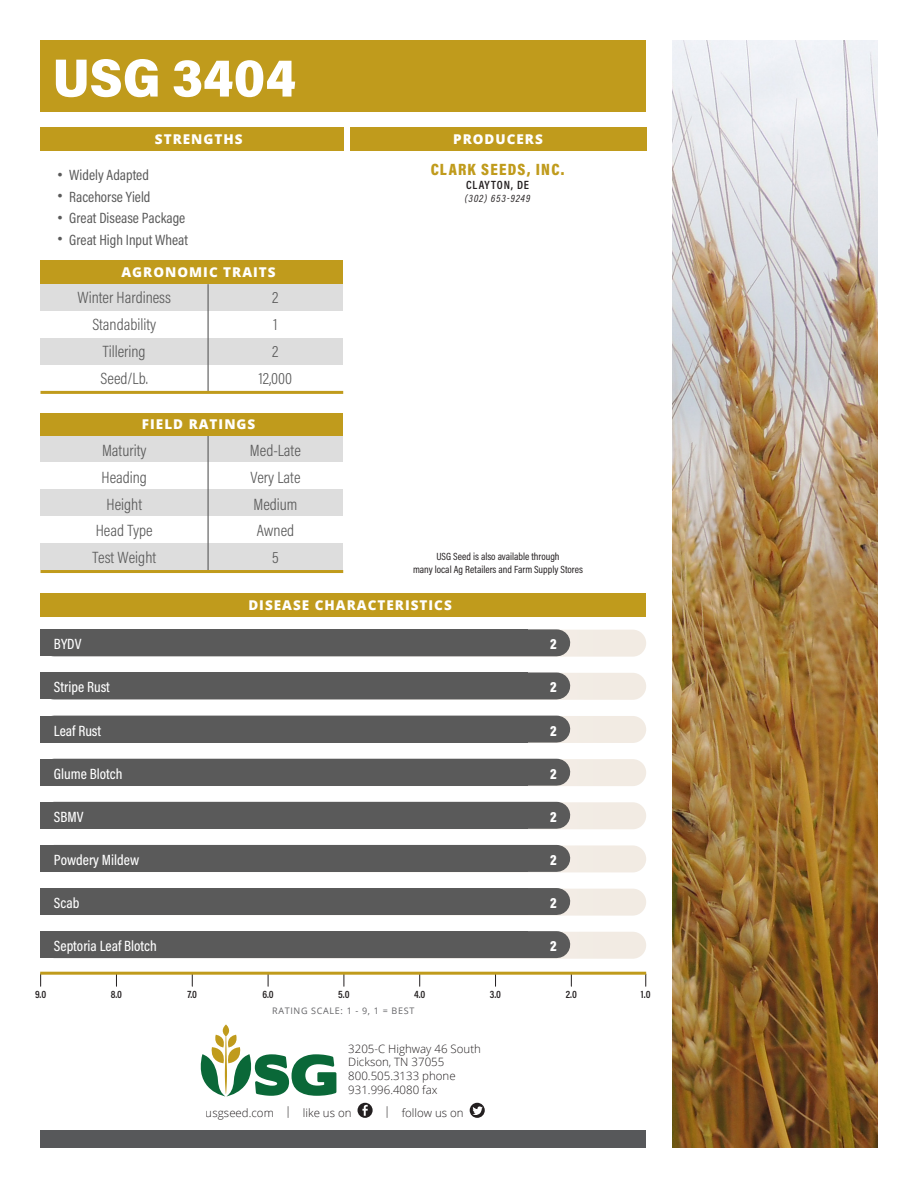
<style>
.page{position:relative;width:918px;height:1188px;background:#fff}
.page>*{position:absolute;margin:0;border:0;box-sizing:border-box;transform-origin:0 0}
.t1{font:900 53.85px "Acumin Pro Semi Condensed";color:#fff}
.t2{font:300 16.5px "Acumin Pro Condensed";color:#595959}
.Producer_Name{font:900 16.5px "Acumin Pro Cond";letter-spacing:.075em;color:#c09b1c}
.t3{font:500 15px "Acumin Pro Condensed";color:#fff}
.t4{font:15px "Acumin Pro Condensed";color:#595959}
.t5{font:900 15px "Acumin Pro Condensed";color:#fff}
.t6{font:800 13.5px "Open Sans";letter-spacing:.075em;color:#fff}
.Producer{font:600 12px "Acumin Pro Cond";letter-spacing:.075em;color:#231f20}
.t7{font:300 11.55px/13.8px "Open Sans";color:#231f20}
.t8{font:10.5px/12.6px "Acumin Pro Cond";color:#231f20;text-align:center}
.t9{font:600 10.5px "Acumin Pro Cond";color:#231f20}
.Producer-2{font:italic 10.5px "Acumin Pro Cond";letter-spacing:.075em;color:#231f20}
.t10{font:9px "Open Sans";letter-spacing:.075em;color:#636366}
.s1{font-family:"Arial"}
</style>
<div class="page">
<svg style="left:51px;top:630px;width:595px;height:27px;background:#dcd7d1"></svg>
<svg style="left:557px;top:759px;width:89px;height:27px;background:#e1dbd4"></svg>
<svg style="left:51px;top:673px;width:595px;height:27px;background:#d9d4ce"></svg>
<svg style="left:557px;top:802px;width:89px;height:27px;background:#e1dbd4"></svg>
<svg style="left:557px;top:716px;width:89px;height:27px;background:#e1dbd4"></svg>
<svg style="left:557px;top:845px;width:89px;height:27px;background:#e1dbd5"></svg>
<svg style="left:54px;top:932px;width:592px;height:27px;background:#e3ded8"></svg>
<svg style="left:376px;top:889px;width:270px;height:27px;background:#e3ddd7"></svg>
<svg style="left:201px;top:1024px;width:135px;height:72px"></svg>
<svg style="left:358px;top:1103px;width:15px;height:15px"></svg>
<svg style="left:470px;top:1103px;width:15px;height:15px"></svg>
<div style="left:40px;top:593px;width:606px;height:24px;background:#c09b1c"></div>
<div style="left:40px;top:260px;width:303px;height:24px;background:#c09b1c"></div>
<div style="left:40px;top:413px;width:303px;height:23px;background:#c09b1c"></div>
<div style="left:40px;top:127px;width:304px;height:24px;background:#c09b1c"></div>
<svg style="left:645px;top:974px;width:1px;height:12px"></svg>
<svg style="left:40px;top:974px;width:1px;height:12px"></svg>
<hr style="left:42px;top:972px;width:603px;height:3px;background:#c09b1c">
<div style="left:350px;top:127px;width:296px;height:24px;background:#c09b1c"></div>
<div style="left:40px;top:40px;width:606px;height:72px;background:#c09b1c"></div>
<div style="left:40px;top:1130px;width:606px;height:18px;background:#57585a"></div>
<img style="left:673px;top:40px;width:205px;height:1107px">
<div style="left:40px;top:629px;width:488px;height:27px;background:#5a5a5a"></div>
<div style="left:40px;top:673px;width:488px;height:26px;background:#5a5a5a"></div>
<div style="left:40px;top:716px;width:488px;height:27px;background:#5a5a5a"></div>
<div style="left:40px;top:759px;width:488px;height:27px;background:#5a5a5a"></div>
<div style="left:40px;top:802px;width:488px;height:27px;background:#5a5a5a"></div>
<div style="left:40px;top:845px;width:488px;height:27px;background:#5a5a5a"></div>
<div style="left:40px;top:888px;width:488px;height:27px;background:#5a5a5a"></div>
<div style="left:40px;top:931px;width:488px;height:27px;background:#5a5a5a"></div>
<div style="left:54px;top:629px;width:503px;height:27px;background:#5a5a5a"></div>
<div style="left:54px;top:673px;width:503px;height:26px;background:#5a5a5a"></div>
<div style="left:54px;top:716px;width:503px;height:27px;background:#5a5a5a"></div>
<div style="left:54px;top:759px;width:503px;height:27px;background:#5a5a5a"></div>
<div style="left:54px;top:802px;width:503px;height:27px;background:#5a5a5a"></div>
<div style="left:54px;top:845px;width:503px;height:27px;background:#5a5a5a"></div>
<div style="left:54px;top:888px;width:503px;height:27px;background:#5a5a5a"></div>
<div style="left:54px;top:931px;width:503px;height:27px;background:#5a5a5a"></div>
<div style="left:40px;top:437px;width:303px;height:25px;background:#ddd"></div>
<div style="left:40px;top:489px;width:303px;height:27px;background:#ddd"></div>
<div style="left:40px;top:543px;width:303px;height:27px;background:#ddd"></div>
<hr style="left:208px;top:437px;width:1px;height:133px;background:#595959">
<div style="left:40px;top:284px;width:303px;height:27px;background:#ddd"></div>
<div style="left:40px;top:338px;width:303px;height:27px;background:#ddd"></div>
<hr style="left:208px;top:284px;width:1px;height:108px;background:#595959">
<hr style="left:40px;top:391px;width:303px;height:3px;background:#c09b1c">
<hr style="left:40px;top:570px;width:303px;height:3px;background:#c09b1c">
<p class="t1" style="left:53px;top:40px;width:245px">USG 3404</p>
<p class="t6" style="left:155px;top:129px;width:89px">STRENGTHS</p>
<p class="t4" style="left:57px;top:165px;width:93px"><span class="s1">•</span> Widely Adapted</p>
<p class="t4" style="left:57px;top:187px;width:95px"><span class="s1">•</span> Racehorse Yield</p>
<p class="t4" style="left:57px;top:208px;width:130px"><span class="s1">•</span> Great Disease Package</p>
<p class="t4" style="left:57px;top:230px;width:132px"><span class="s1">•</span> Great High Input Wheat</p>
<p class="t6" style="left:121px;top:261px;width:156px">AGRONOMIC TRAITS</p>
<p class="t2" style="left:77px;top:287px;width:95px">Winter Hardiness</p>
<p class="t2" style="left:272px;top:287px;width:8px">2</p>
<p class="t2" style="left:92px;top:314px;width:65px">Standability</p>
<p class="t2" style="left:273px;top:314px;width:6px">1</p>
<p class="t2" style="left:103px;top:341px;width:44px">Tillering</p>
<p class="t2" style="left:272px;top:341px;width:8px">2</p>
<p class="t2" style="left:101px;top:368px;width:49px">Seed/Lb.</p>
<p class="t2" style="left:259px;top:368px;width:35px">12,000</p>
<p class="t6" style="left:142px;top:414px;width:115px">FIELD RATINGS</p>
<p class="t2" style="left:102px;top:439px;width:46px">Maturity</p>
<p class="t2" style="left:250px;top:439px;width:52px">Med-Late</p>
<p class="t2" style="left:102px;top:466px;width:47px">Heading</p>
<p class="t2" style="left:250px;top:466px;width:52px">Very Late</p>
<p class="t2" style="left:106px;top:493px;width:37px">Height</p>
<p class="t2" style="left:253px;top:493px;width:46px">Medium</p>
<p class="t2" style="left:96px;top:520px;width:58px">Head Type</p>
<p class="t2" style="left:257px;top:520px;width:39px">Awned</p>
<p class="t2" style="left:92px;top:547px;width:65px">Test Weight</p>
<p class="t2" style="left:272px;top:547px;width:8px">5</p>
<p class="t6" style="left:453px;top:129px;width:91px">PRODUCERS</p>
<p class="Producer_Name" style="left:431px;top:158px;width:135px">CLARK SEEDS, INC.</p>
<p class="Producer" style="left:466px;top:177px;width:65px">CLAYTON, DE</p>
<p class="Producer-2" style="left:465px;top:191px;width:67px">(302) 653-9249</p>
<p class="t8" style="left:413px;top:550px;width:172px">USG Seed is also available through<br>many local Ag Retailers and Farm Supply Stores</p>
<p class="t6" style="left:248px;top:595px;width:205px">DISEASE CHARACTERISTICS</p>
<p class="t3" style="left:54px;top:634px;width:29px">BYDV</p>
<p class="t5" style="left:550px;top:634px;width:8px">2</p>
<p class="t3" style="left:54px;top:678px;width:58px">Stripe Rust</p>
<p class="t5" style="left:550px;top:678px;width:8px">2</p>
<p class="t3" style="left:54px;top:721px;width:49px">Leaf Rust</p>
<p class="t5" style="left:550px;top:721px;width:8px">2</p>
<p class="t3" style="left:54px;top:764px;width:70px">Glume Blotch</p>
<p class="t5" style="left:550px;top:764px;width:8px">2</p>
<p class="t3" style="left:54px;top:807px;width:31px">SBMV</p>
<p class="t5" style="left:550px;top:807px;width:8px">2</p>
<p class="t3" style="left:54px;top:850px;width:87px">Powdery Mildew</p>
<p class="t5" style="left:550px;top:850px;width:8px">2</p>
<p class="t3" style="left:54px;top:893px;width:27px">Scab</p>
<p class="t5" style="left:550px;top:893px;width:8px">2</p>
<p class="t3" style="left:54px;top:936px;width:104px">Septoria Leaf Blotch</p>
<p class="t5" style="left:550px;top:936px;width:8px">2</p>
<p class="t9" style="left:35px;top:988px;width:13px">9.0</p>
<p class="t9" style="left:111px;top:988px;width:13px">8.0</p>
<p class="t9" style="left:187px;top:988px;width:11px">7.0</p>
<p class="t9" style="left:262px;top:988px;width:13px">6.0</p>
<p class="t9" style="left:338px;top:988px;width:13px">5.0</p>
<p class="t9" style="left:414px;top:988px;width:13px">4.0</p>
<p class="t9" style="left:490px;top:988px;width:13px">3.0</p>
<p class="t9" style="left:566px;top:988px;width:13px">2.0</p>
<p class="t9" style="left:641px;top:988px;width:11px">1.0</p>
<p class="t10" style="left:272px;top:1004px;width:144px">RATING SCALE: 1 - 9, 1 = BEST</p>
<p class="t7" style="left:348px;top:1041px;width:134px">3205-C Highway 46 South<br>Dickson, TN 37055<br>800.505.3133 phone<br>931.996.4080 fax</p>
<p class="t7" style="left:206px;top:1105px;width:147px">usgseed.com | like us on</p>
<p class="t7" style="left:384px;top:1105px;width:81px">| follow us on</p>
</div>
